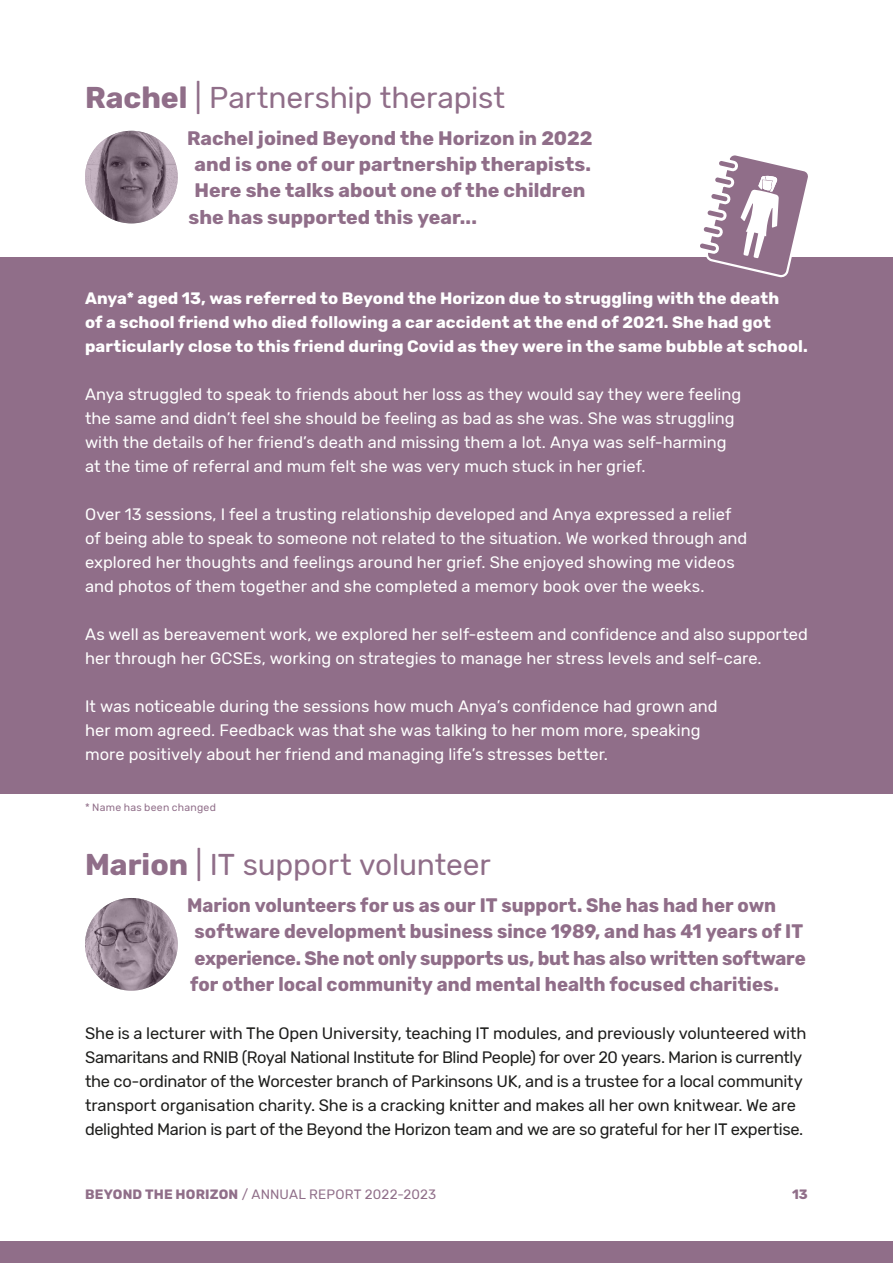
<style>
.page{position:relative;width:893px;height:1263px;background:#fff}
.page>*{position:absolute;margin:0;border:0;box-sizing:border-box;transform-origin:0 0}
.Heading_2{font:30px "Rubik";letter-spacing:-.005em;color:#906e89}
.Heading_3{font:700 19.5px/26.2px "Rubik";color:#906e89;scale:.95 1}
.Heading_3-2{font:700 19.5px "Rubik";color:#906e89}
.Body_type{font:16.5px/24px "Rubik";color:#fff}
.Body_type-2{font:16.5px/24px "Rubik";letter-spacing:-.02em;color:#1d1d1b}
.Body_type-3{font:700 16.5px/24px "Rubik";letter-spacing:.005em;color:#fff}
.Heading_3-3{font:13.5px "Rubik";letter-spacing:.01em;color:#906e89}
.Heading_3-4{font:700 13.5px "Rubik";color:#906e89}
.t1{font:10.5px "Rubik";letter-spacing:.02em;color:#906e89}
.s1{font-weight:700}
</style>
<div class="page">
<div style="left:0;top:257px;width:893px;height:537px;background:#906e89"></div>
<div style="left:0;top:1242px;width:893px;height:21px;background:#906e89"></div>
<img style="left:85px;top:131px;width:93px;height:92px">
<svg style="left:700px;top:155px;width:108px;height:123px"></svg>
<img style="left:85px;top:898px;width:93px;height:93px">
<p class="Heading_2" style="left:85px;top:80px;width:422px"><span class="s1">Rachel</span> | Partnership therapist</p>
<p class="Heading_3-2" style="left:187px;top:127px;width:407px">Rachel joined Beyond the Horizon in 2022</p>
<p class="Heading_3-2" style="left:195px;top:153px;width:398px">and is one of our partnership therapists.</p>
<p class="Heading_3-2" style="left:195px;top:179px;width:392px">Here she talks about one of the children</p>
<p class="Heading_3-2" style="left:189px;top:205px;width:290px">she has supported this year...</p>
<p class="Body_type-3" style="left:85px;top:287px;width:724px">Anya* aged 13, was referred to Beyond the Horizon due to struggling with the death<br>of a school friend who died following a car accident at the end of 2021. She had got particularly close to this friend during Covid as they were in the same bubble at school.</p>
<p class="Body_type" style="left:85px;top:383px;width:658px">Anya struggled to speak to friends about her loss as they would say they were feeling the same and didn’t feel she should be feeling as bad as she was. She was struggling with the details of her friend’s death and missing them a lot. Anya was self-harming at the time of referral and mum felt she was very much stuck in her grief.</p>
<p class="Body_type" style="left:85px;top:503px;width:664px">Over 13 sessions, I feel a trusting relationship developed and Anya expressed a relief of being able to speak to someone not related to the situation. We worked through and explored her thoughts and feelings around her grief. She enjoyed showing me videos and photos of them together and she completed a memory book over the weeks.</p>
<p class="Body_type" style="left:85px;top:623px;width:724px">As well as bereavement work, we explored her self-esteem and confidence and also supported her through her GCSEs, working on strategies to manage her stress levels and self-care.</p>
<p class="Body_type" style="left:85px;top:695px;width:634px">It was noticeable during the sessions how much Anya’s confidence had grown and her mom agreed. Feedback was that she was talking to her mom more, speaking more positively about her friend and managing life’s stresses better.</p>
<p class="t1" style="left:85px;top:801px;width:132px">* Name has been changed</p>
<p class="Heading_2" style="left:85px;top:848px;width:407px"><span class="s1">Marion</span> | IT support volunteer</p>
<p class="Heading_3" style="left:187px;top:893px;width:653px">Marion volunteers for us as our IT support. She has had her own software development business since 1989, and has 41 years of IT experience. She not only supports us, but has also written software for other local community and mental health focused charities.</p>
<p class="Body_type-2" style="left:85px;top:1021px;width:723px">She is a lecturer with The Open University, teaching IT modules, and previously volunteered with Samaritans and RNIB (Royal National Institute for Blind People) for over 20 years. Marion is currently the co-ordinator of the Worcester branch of Parkinsons UK, and is a trustee for a local community transport organisation charity. She is a cracking knitter and makes all her own knitwear. We are delighted Marion is part of the Beyond the Horizon team and we are so grateful for her IT expertise.</p>
<p class="Heading_3-3" style="left:85px;top:1187px;width:353px"><span class="s1">BEYOND THE HORIZON</span> / ANNUAL REPORT 2022-2023</p>
<p class="Heading_3-4" style="left:792px;top:1186px;width:17px">13</p>
</div>
